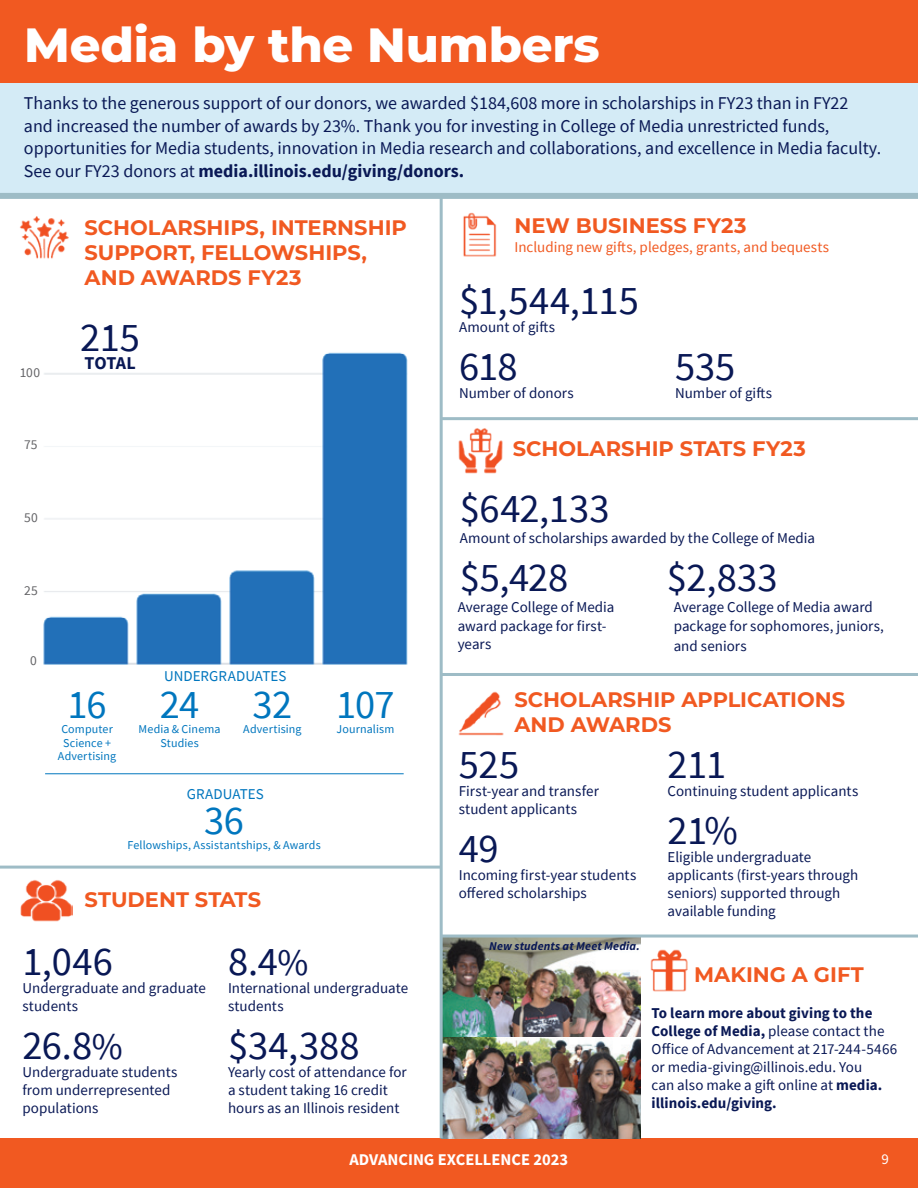
<style>
.page{position:relative;width:918px;height:1188px;background:#fff}
.page>*{position:absolute;margin:0;border:0;box-sizing:border-box;transform-origin:0 0}
.t1{font:800 48px "Montserrat";letter-spacing:-.005em;color:#fff}
.t2{font:40.5px "Source Sans Pro";color:#091855}
.t3{font:40.5px "Source Sans Pro";letter-spacing:-.025em;color:#0076be}
.t4{font:700 21px/25.2px "Montserrat";color:#f15921}
.t5{font:18px/22.5px "Source Sans Pro";color:#091855}
.t6{font:700 18px "Source Sans Pro";letter-spacing:-.01em;color:#091855}
.t7{font:16.5px "Source Sans Variable";color:#fff}
.t8{font:15px/18px "Source Sans Pro";color:#091855}
.t9{font:15px "Source Sans Pro";letter-spacing:.005em;color:#f15921}
.t10{font:15px "Source Sans Pro";letter-spacing:.005em;color:#0076be}
.t11{font:15px "Source Sans Variable";color:#fff}
.t12{font:13.5px "Source Sans Pro";letter-spacing:.015em;color:#636366}
.t13{font:12px/13.5px "Source Sans Pro";letter-spacing:.01em;color:#0076be;text-align:center}
.t14{font:italic 12px "Source Sans Variable";letter-spacing:.015em;color:#091855}
.s1{font-weight:700}
.s2{font-size:37.5px}
</style>
<div class="page">
<div style="left:0;top:1138px;width:918px;height:50px;background:#f15921"></div>
<img style="left:43px;top:352px;width:365px;height:313px">
<div style="left:0;top:0;width:918px;height:87px;background:#f15921"></div>
<div style="left:0;top:83px;width:918px;height:115px;background:#d4ebf6"></div>
<img style="left:443px;top:938px;width:197px;height:100px">
<img style="left:443px;top:1038px;width:197px;height:100px">
<hr style="left:441px;top:673px;width:477px;height:3px;background:#9ebcc6">
<hr style="left:441px;top:417px;width:477px;height:3px;background:#9ebcc6">
<hr style="left:440px;top:935px;width:478px;height:3px;background:#9ebcc6">
<img style="left:463px;top:212px;width:34px;height:45px">
<img style="left:650px;top:949px;width:38px;height:43px">
<img style="left:20px;top:216px;width:49px;height:43px">
<img style="left:458px;top:428px;width:45px;height:46px">
<img style="left:458px;top:691px;width:46px;height:45px">
<img style="left:20px;top:880px;width:52px;height:42px">
<hr style="left:440px;top:194px;width:3px;height:944px;background:#9ebcc6">
<hr style="left:0;top:866px;width:441px;height:3px;background:#9ebcc6">
<hr style="left:45px;top:774px;width:359px;height:1px;background:#0076be">
<div style="left:0;top:193px;width:918px;height:6px;background:#9ebcc6"></div>
<h1 class="t1" style="left:24px;top:10px;width:577px">Media by the Numbers</h1>
<p class="t5" style="left:24px;top:92px;width:859px">Thanks to the generous support of our donors, we awarded $184,608 more in scholarships in FY23 than in FY22 and increased the number of awards by 23%. Thank you for investing in College of Media unrestricted funds, opportunities for Media students, innovation in Media research and collaborations, and excellence in Media faculty.<br>See our FY23 donors at <span class="s1">media.illinois.edu/giving/donors.</span></p>
<p class="t12" style="left:20px;top:364px;width:22px">100</p>
<p class="t12" style="left:24px;top:436px;width:15px">75</p>
<p class="t12" style="left:24px;top:509px;width:15px">50</p>
<h3 class="t4" style="left:85px;top:214px;width:324px">SCHOLARSHIPS, INTERNSHIP<br>SUPPORT, FELLOWSHIPS,<br>AND AWARDS FY23</h3>
<h2 class="t2" style="left:80px;top:312px;width:61px">215</h2>
<p class="t6" style="left:85px;top:351px;width:53px">TOTAL</p>
<p class="t12" style="left:24px;top:581px;width:15px">25</p>
<p class="t12" style="left:30px;top:652px;width:8px">0</p>
<h2 class="t3" style="left:68px;top:679px;width:40px">16</h2>
<p class="t13" style="left:58px;top:723px;width:60px">Computer<br>Science +<br>Advertising</p>
<p class="t10" style="left:164px;top:667px;width:124px">UNDERGRADUATES</p>
<h2 class="t3" style="left:160px;top:679px;width:41px">24</h2>
<p class="t13" style="left:139px;top:723px;width:83px">Media &amp; Cinema<br>Studies</p>
<h2 class="t3" style="left:253px;top:679px;width:41px">32</h2>
<p class="t13" style="left:243px;top:723px;width:60px">Advertising</p>
<p class="t10" style="left:187px;top:784px;width:79px">GRADUATES</p>
<h2 class="t3" style="left:204px;top:795px;width:42px">36</h2>
<p class="t13" style="left:127px;top:838px;width:195px">Fellowships, Assistantships, &amp; Awards</p>
<h3 class="t4" style="left:85px;top:886px;width:178px">STUDENT STATS</h3>
<h2 class="t3" style="left:336px;top:679px;width:60px">107</h2>
<p class="t13" style="left:337px;top:723px;width:59px">Journalism</p>
<h2 class="t2" style="left:22px;top:936px;width:92px">1,046</h2>
<p class="t8" style="left:22px;top:979px;width:185px">Undergraduate and graduate students</p>
<h2 class="t2" style="left:22px;top:1020px;width:102px">26.8<span class="s2">%</span></h2>
<p class="t8" style="left:22px;top:1063px;width:157px">Undergraduate students from underrepresented populations</p>
<h2 class="t2" style="left:228px;top:936px;width:82px">8.4<span class="s2">%</span></h2>
<p class="t8" style="left:228px;top:979px;width:182px">International undergraduate students</p>
<h2 class="t2" style="left:228px;top:1020px;width:133px">$34,388</h2>
<p class="t8" style="left:228px;top:1063px;width:180px">Yearly cost of attendance for a student taking 16 credit hours as an Illinois resident</p>
<h3 class="t4" style="left:514px;top:212px;width:234px">NEW BUSINESS FY23</h3>
<p class="t9" style="left:514px;top:237px;width:316px">Including new gifts, pledges, grants, and bequests</p>
<h2 class="t2" style="left:459px;top:275px;width:181px">$1,544,115</h2>
<p class="t8" style="left:459px;top:318px;width:97px">Amount of gifts</p>
<h2 class="t2" style="left:459px;top:341px;width:60px">618</h2>
<h2 class="t2" style="left:675px;top:341px;width:62px">535</h2>
<p class="t8" style="left:459px;top:384px;width:116px">Number of donors</p>
<p class="t8" style="left:675px;top:384px;width:98px">Number of gifts</p>
<h3 class="t4" style="left:513px;top:435px;width:295px">SCHOLARSHIP STATS FY23</h3>
<h2 class="t2" style="left:460px;top:482px;width:151px">$642,133</h2>
<p class="t8" style="left:460px;top:529px;width:357px">Amount of scholarships awarded by the College of Media</p>
<h2 class="t2" style="left:460px;top:551px;width:110px">$5,428</h2>
<h2 class="t2" style="left:667px;top:551px;width:112px">$2,833</h2>
<p class="t8" style="left:458px;top:597px;width:158px;line-height:19.5px">Average College of Media award package for first-</p>
<p class="t8" style="left:458px;top:635px;width:35px">years</p>
<p class="t8" style="left:674px;top:597px;width:212px;line-height:19.5px">Average College of Media award package for sophomores, juniors, and seniors</p>
<h3 class="t4" style="left:514px;top:686px;width:332px">SCHOLARSHIP APPLICATIONS<br>AND AWARDS</h3>
<h2 class="t2" style="left:459px;top:739px;width:62px">525</h2>
<p class="t8" style="left:459px;top:782px;width:142px">First-year and transfer student applicants</p>
<h2 class="t2" style="left:459px;top:823px;width:41px">49</h2>
<p class="t8" style="left:459px;top:866px;width:179px">Incoming first-year students offered scholarships</p>
<p class="t14" style="left:489px;top:938px;width:152px">New students at Meet Media.</p>
<h2 class="t2" style="left:668px;top:739px;width:60px">211</h2>
<p class="t8" style="left:668px;top:782px;width:192px">Continuing student applicants</p>
<h2 class="t2" style="left:668px;top:805px;width:72px">21%</h2>
<p class="t8" style="left:668px;top:848px;width:192px">Eligible undergraduate applicants (first-years through seniors) supported through available funding</p>
<h3 class="t4" style="left:694px;top:961px;width:171px">MAKING A GIFT</h3>
<p class="t8" style="left:651px;top:1004px;width:247px"><span class="s1">To learn more about giving to the College of Media,</span> please contact the Office of Advancement at 217-244-5466 or media-giving@illinois.edu. You<br>can also make a gift online at <span class="s1">media. illinois.edu/giving.</span></p>
<p class="t7" style="left:350px;top:1149px;width:220px">ADVANCING EXCELLENCE 2023</p>
<p class="t11" style="left:882px;top:1150px;width:9px">9</p>
</div>
